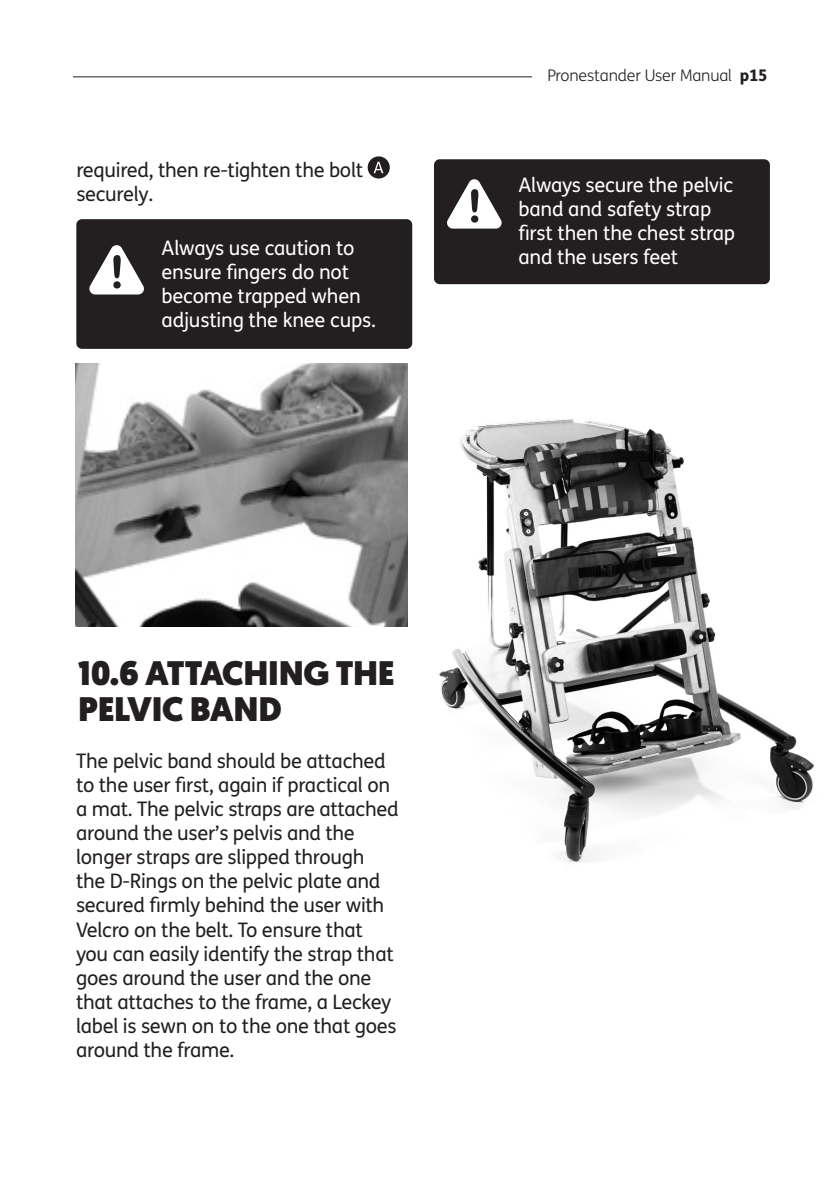
<style>
.page{position:relative;width:840px;height:1191px;background:#fff}
.page>*{position:absolute;margin:0;border:0;box-sizing:border-box;transform-origin:0 0}
.USM_Headings{font:900 34px/36px "Geomanist";letter-spacing:-.01em;color:#231f20}
.t1{font:20px/24px "FS Me";letter-spacing:-.015em;color:#231f20}
.t2{font:20px/24px "FS Me";letter-spacing:-.01em;color:#fff}
.t3{font:300 16px "FS Me";letter-spacing:-.01em;color:#231f20}
.s1{font-weight:800}
.s2{font-family:"Helvetica Neue";font-weight:700;font-size:18px;color:#231f20}
</style>
<div class="page">
<hr style="left:73px;top:76px;width:458px;height:1px;background:#231f20">
<div style="left:76px;top:219px;width:336px;height:130px;background:#231f20;border-radius:6px"></div>
<svg style="left:89px;top:245px;width:55px;height:49px"></svg>
<img style="left:75px;top:363px;width:332px;height:264px">
<div style="left:367px;top:156px;width:22px;height:22px;background:#231f20;border-radius:50%"></div>
<svg style="left:373px;top:162px;width:10px;height:11px"></svg>
<div style="left:434px;top:159px;width:335px;height:125px;background:#231f20;border-radius:6px"></div>
<svg style="left:447px;top:179px;width:54px;height:50px"></svg>
<img style="left:439px;top:419px;width:375px;height:444px">
<p class="t1" style="left:76px;top:157px;width:288px">required, then re-tighten the bolt securely.</p>
<p class="t2" style="left:161px;top:235px;width:216px">Always use caution to ensure fingers do not become trapped when adjusting the knee cups.</p>
<p class="t3" style="left:547px;top:65px;width:222px">Pronestander User Manual <span class="s1">p15</span></p>
<p class="t2" style="left:518px;top:173px;width:218px">Always secure the pelvic band and safety strap first then the chest strap</p>
<p class="t2" style="left:518px;top:245px;width:166px">and the users feet<span class="s2">.</span></p>
<p class="USM_Headings" style="left:78px;top:655px;width:318px">10.6 ATTACHING THE<br>PELVIC BAND</p>
<p class="t1" style="left:76px;top:749px;width:324px">The pelvic band should be attached to the user first, again if practical on a mat. The pelvic straps are attached around the user’s pelvis and the longer straps are slipped through the D-Rings on the pelvic plate and secured firmly behind the user with Velcro on the belt. To ensure that you can easily identify the strap that goes around the user and the one that attaches to the frame, a Leckey label is sewn on to the one that goes around the frame.</p>
</div>
